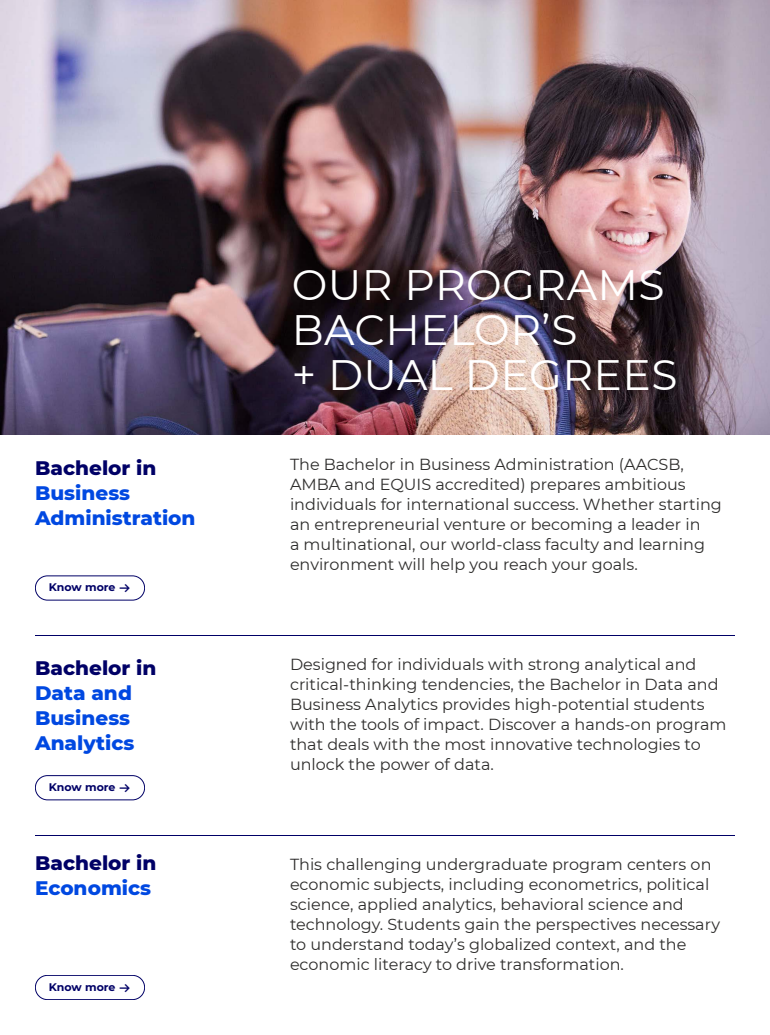
<style>
.page{position:relative;width:770px;height:1035px;background:#fff}
.page>*{position:absolute;margin:0;border:0;box-sizing:border-box;transform-origin:0 0}
.t1{font:42.5px/45px "Montserrat";letter-spacing:.01em;color:#fff}
.t2{font:800 20px/25px "Montserrat";color:#0048e1}
.t3{font:800 20px "Montserrat";color:#006}
.t4{font:16px/20px "Montserrat";color:#2e2d2c}
.t5{font:700 11px "Montserrat";letter-spacing:-.005em;color:#006}
.s1{font-family:"Post Grotesk";font-weight:500;font-size:14px}
</style>
<div class="page">
<img style="left:0;top:0;width:769px;height:435px">
<div style="left:35px;top:576px;width:110px;height:24px;border:1px solid #006;border-radius:12px"></div>
<hr style="left:35px;top:635px;width:700px;height:1px;background:#006">
<div style="left:35px;top:775px;width:110px;height:25px;border:1px solid #006;border-radius:12px"></div>
<hr style="left:35px;top:835px;width:700px;height:1px;background:#006">
<div style="left:35px;top:975px;width:110px;height:25px;border:1px solid #006;border-radius:12px"></div>
<p class="t3" style="left:35px;top:453px;width:123px">Bachelor in</p>
<p class="t2" style="left:35px;top:479px;width:162px">Business<br>Administration</p>
<p class="t5" style="left:49px;top:579px;width:83px">Know more <span class="s1">→</span></p>
<p class="t3" style="left:35px;top:653px;width:123px">Bachelor in</p>
<p class="t2" style="left:35px;top:679px;width:101px">Data and<br>Business<br>Analytics</p>
<p class="t5" style="left:49px;top:779px;width:83px">Know more <span class="s1">→</span></p>
<p class="t3" style="left:35px;top:848px;width:123px">Bachelor in</p>
<p class="t2" style="left:35px;top:874px;width:118px">Economics</p>
<p class="t5" style="left:49px;top:979px;width:83px">Know more <span class="s1">→</span></p>
<h1 class="t1" style="left:292px;top:261px;width:387px">OUR PROGRAMS<br>BACHELOR’S<br>+ DUAL DEGREES</h1>
<p class="t4" style="left:290px;top:454px;width:433px">The Bachelor in Business Administration (AACSB, AMBA and EQUIS accredited) prepares ambitious individuals for international success. Whether starting an entrepreneurial venture or becoming a leader in<br>a multinational, our world-class faculty and learning environment will help you reach your goals.</p>
<p class="t4" style="left:290px;top:654px;width:438px">Designed for individuals with strong analytical and critical-thinking tendencies, the Bachelor in Data and Business Analytics provides high-potential students with the tools of impact. Discover a hands-on program that deals with the most innovative technologies to unlock the power of data.</p>
<p class="t4" style="left:290px;top:854px;width:432px">This challenging undergraduate program centers on economic subjects, including econometrics, political science, applied analytics, behavioral science and technology. Students gain the perspectives necessary to understand today’s globalized context, and the economic literacy to drive transformation.</p>
</div>
